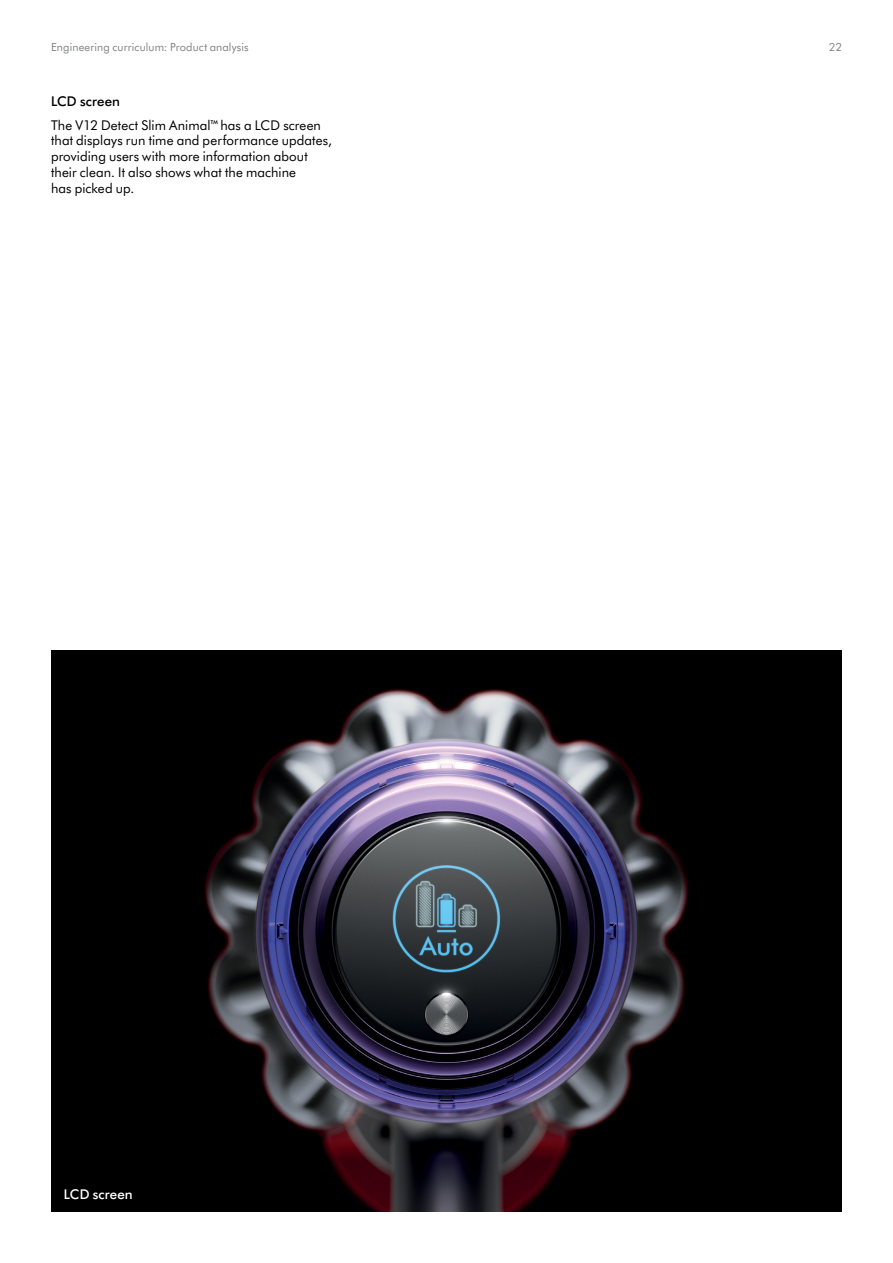
<style>
.page{position:relative;width:893px;height:1263px;background:#fff}
.page>*{position:absolute;margin:0;border:0;box-sizing:border-box;transform-origin:0 0}
.t1{font:13.5px/15.8px "Dyson Futura";letter-spacing:.01em;color:#000}
.t2{font:500 13.5px "Dyson Futura";letter-spacing:.015em;color:#fff}
.t3{font:500 13.5px "Dyson Futura";letter-spacing:.015em;color:#000}
.t4{font:11.25px "Dyson Futura";letter-spacing:.015em;color:#808285}
</style>
<div class="page">
<div style="left:51px;top:651px;width:791px;height:561px;background:#000"></div>
<img style="left:204px;top:689px;width:485px;height:523px">
<p class="t4" style="left:51px;top:39px;width:199px">Engineering curriculum: Product analysis</p>
<p class="t4" style="left:829px;top:39px;width:15px">22</p>
<p class="t3" style="left:51px;top:92px;width:70px">LCD screen</p>
<p class="t1" style="left:51px;top:116px;width:282px">The V12 Detect Slim Animal™ has a LCD screen that displays run time and performance updates, providing users with more information about their clean. It also shows what the machine<br>has picked up.</p>
<p class="t2" style="left:64px;top:1185px;width:70px">LCD screen</p>
</div>
